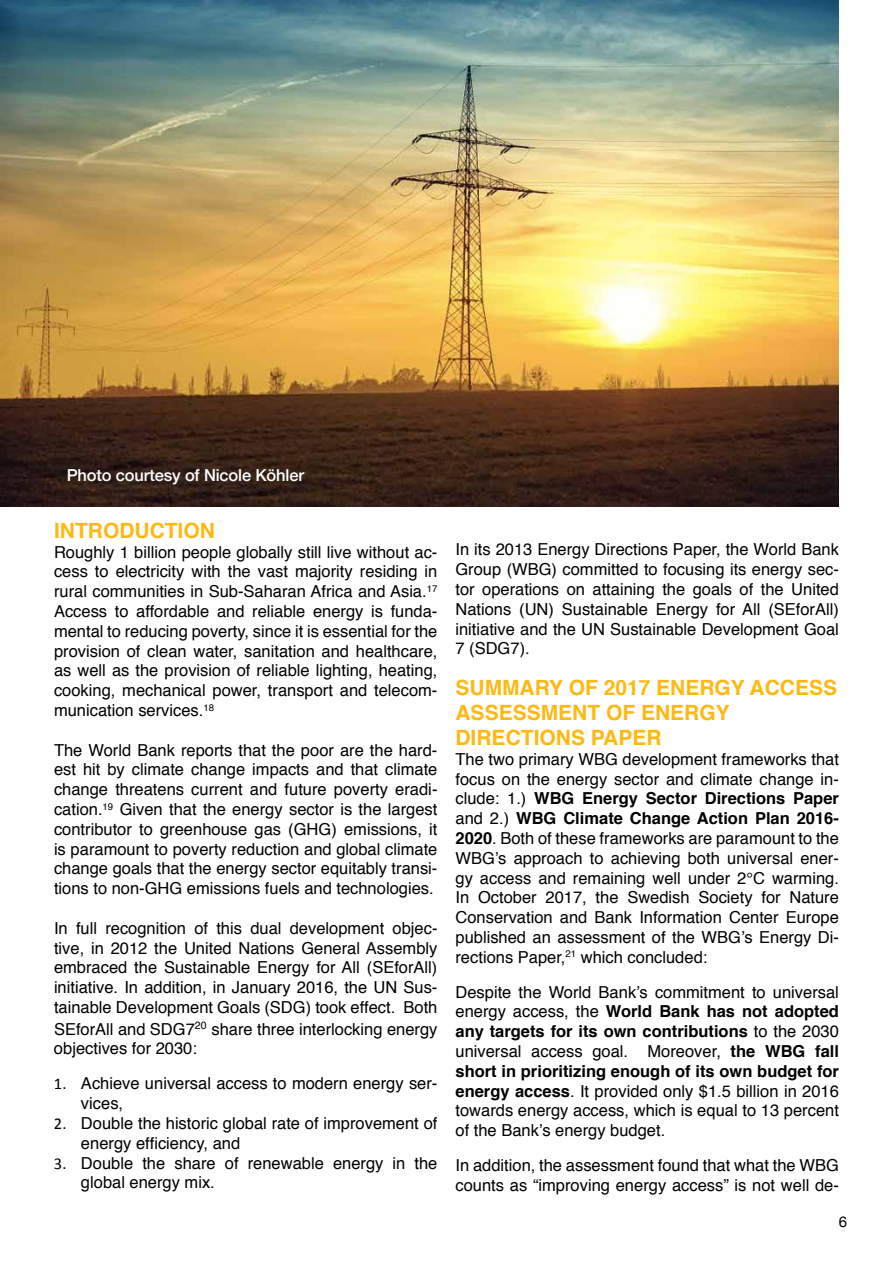
<style>
.page{position:relative;width:893px;height:1263px;background:#fff}
.page>*{position:absolute;margin:0;border:0;box-sizing:border-box;transform-origin:0 0}
.t1{font:700 21px/25.2px "Helvetica";color:#fdb913}
.t2{font:16.5px/19.8px "Helvetica";color:#000;text-align:justify}
.t3{font:500 16.5px "Helvetica Neue";letter-spacing:-.01em;color:#fff}
.t4{font:15px "Helvetica Neue";color:#000}
.s1{font-family:"Calibri"}
.s2{font-weight:700}
</style>
<div class="page">
<img style="left:0;top:0;width:839px;height:506px">
<p class="t3" style="left:67px;top:461px;width:239px">Photo courtesy of Nicole Köhler</p>
<p class="t1" style="left:54px;top:518px;width:162px">INTRODUCTION</p>
<p class="t2" style="left:54px;top:542px;width:385px">Roughly 1 billion people globally still live without ac&shy;cess to electricity with the vast majority residing in rural communities in Sub-Saharan Africa and Asia.<sup>17<br></sup>Access to affordable and reliable energy is funda&shy;mental to reducing poverty, since it is essential for the provision of clean water, sanitation and healthcare, as well as the provision of reliable lighting, heating, cooking, mechanical power, transport and telecom&shy;munication services.<sup>18</sup></p>
<p class="t2" style="left:54px;top:740px;width:385px">The World Bank reports that the poor are the hard&shy;est hit by climate change impacts and that climate change threatens current and future poverty eradi&shy;cation.<sup>19</sup> Given that the energy sector is the largest contributor to greenhouse gas (GHG) emissions, it is paramount to poverty reduction and global climate change goals that the energy sector equitably transi&shy;tions to non-GHG emissions fuels and technologies.</p>
<p class="t2" style="left:54px;top:919px;width:385px">In full recognition of this dual development objec&shy;tive, in 2012 the United Nations General Assembly embraced the Sustainable Energy for All (SEforAll) initiative. In addition, in January 2016, the UN Sus&shy;tainable Development Goals (SDG) took effect. Both</p>
<p class="t2" style="left:54px;top:1019px;width:385px">SEforAll and SDG7<sup>20</sup> share three interlocking energy objectives for 2030:</p>
<p class="t2" style="left:81px;top:1074px;width:358px;text-indent:-27px"><span class="s1">1.</span> Achieve universal access to modern energy ser&shy;vices,</p>
<p class="t2" style="left:81px;top:1114px;width:358px;text-indent:-27px"><span class="s1">2.</span> Double the historic global rate of improvement of energy efficiency, and</p>
<p class="t2" style="left:81px;top:1153px;width:358px;text-indent:-27px"><span class="s1">3.</span> Double the share of renewable energy in the global energy mix.</p>
<p class="t2" style="left:455px;top:540px;width:385px">In its 2013 Energy Directions Paper, the World Bank Group (WBG) committed to focusing its energy sec&shy;tor operations on attaining the goals of the United Nations (UN) Sustainable Energy for All (SEforAll) initiative and the UN Sustainable Development Goal 7 (SDG7).</p>
<p class="t1" style="left:455px;top:675px;width:383px">SUMMARY OF 2017 ENERGY ACCESS<br>ASSESSMENT OF ENERGY<br>DIRECTIONS PAPER</p>
<p class="t2" style="left:455px;top:750px;width:385px">The two primary WBG development frameworks that focus on the energy sector and climate change in&shy;clude: 1.) <span class="s2">WBG Energy Sector Directions Paper </span>and 2.) <span class="s2">WBG Climate Change Action Plan 2016- 2020</span>. Both of these frameworks are paramount to the WBG’s approach to achieving both universal ener&shy;gy access and remaining well under 2°C warming.<br>In October 2017, the Swedish Society for Nature Conservation and Bank Information Center Europe published an assessment of the WBG’s Energy Di&shy;rections Paper,<sup>21</sup> which concluded:</p>
<p class="t2" style="left:455px;top:982px;width:385px">Despite the World Bank’s commitment to universal energy access, the <span class="s2">World Bank has not adopted any targets for its own contributions</span> to the 2030 universal access goal. Moreover, <span class="s2">the WBG fall short in prioritizing enough of its own budget for energy access</span>. It provided only $1.5 billion in 2016 towards energy access, which is equal to 13 percent of the Bank’s energy budget.</p>
<p class="t2" style="left:455px;top:1156px;width:385px">In addition, the assessment found that what the WBG counts as “improving energy access” is not well de-</p>
<p class="t4" style="left:839px;top:1211px;width:10px">6</p>
</div>
